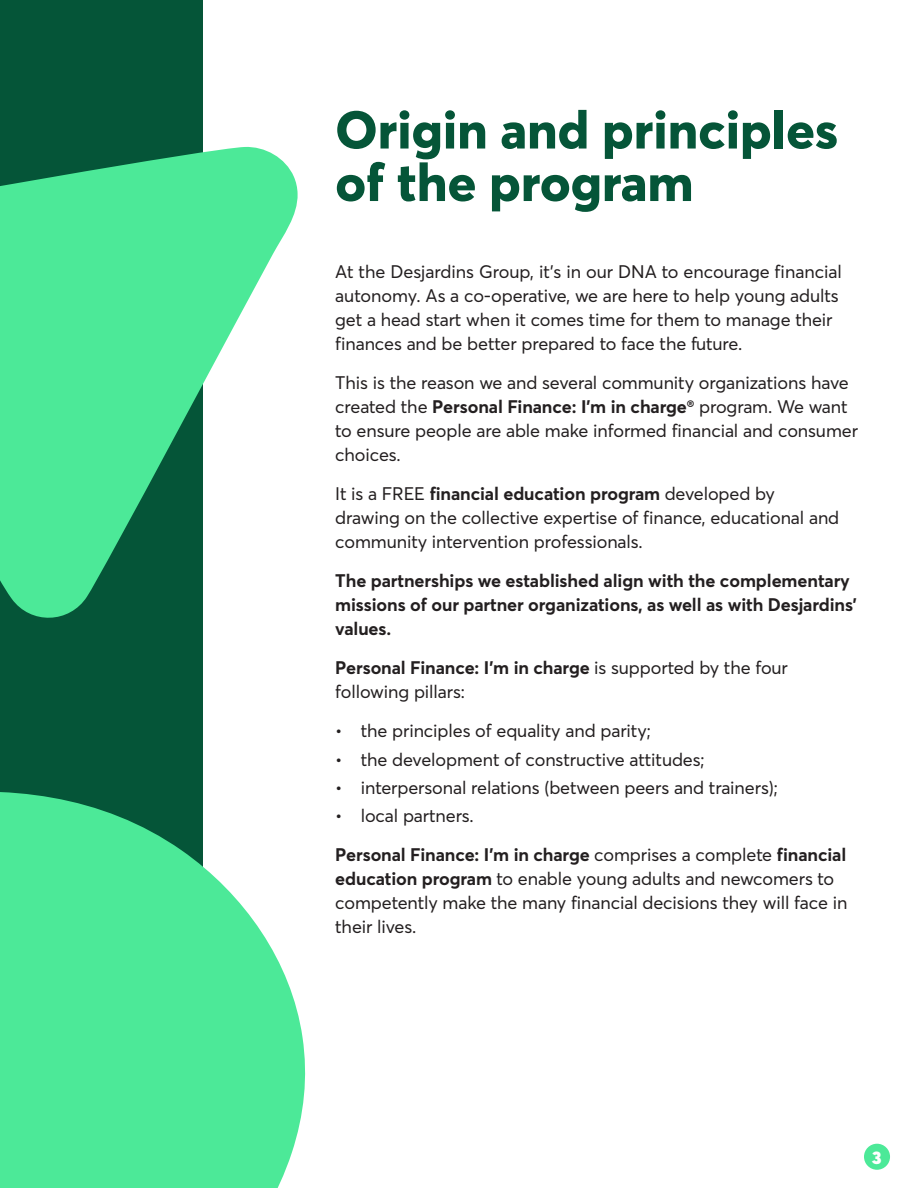
<style>
.page{position:relative;width:918px;height:1188px;background:#fff}
.page>*{position:absolute;margin:0;border:0;box-sizing:border-box;transform-origin:0 0}
.t1{font:800 52.5px/52.5px "Desjardins Sans";color:#055538}
.t2{font:18px/24px "Desjardins Sans";letter-spacing:-.005em;color:#231f20}
.t3{font:700 18px/24px "Desjardins Sans";letter-spacing:-.005em;color:#231f20}
.t4{font:900 18px "Desjardins Sans";color:#fff}
.s1{font-weight:700}
.s2{font-weight:400}
</style>
<div class="page">
<div style="left:0;top:0;width:202px;height:1188px;background:#055538"></div>
<div style="left:864px;top:1144px;width:26px;height:26px;background:#4ce998;border-radius:50%"></div>
<svg style="left:0;top:146px;width:306px;height:1042px;fill:#4ce998"></svg>
<h1 class="t1" style="left:335px;top:103px;width:504px">Origin and principles of the program</h1>
<p class="t2" style="left:335px;top:260px;width:508px">At the Desjardins Group, it’s in our DNA to encourage financial autonomy. As a co-operative, we are here to help young adults get a head start when it comes time for them to manage their finances and be better prepared to face the future.</p>
<p class="t2" style="left:335px;top:371px;width:524px">This is the reason we and several community organizations have created the <span class="s1">Personal Finance: I’m in charge</span><sup>®</sup> program. We want to ensure people are able make informed financial and consumer choices.</p>
<p class="t2" style="left:335px;top:482px;width:506px">It is a FREE <span class="s1">financial education program</span> developed by drawing on the collective expertise of finance, educational and community intervention professionals.</p>
<p class="t3" style="left:335px;top:569px;width:523px">The partnerships we established align with the complementary missions of our partner organizations, as well as with Desjardins’ values.</p>
<p class="t2" style="left:335px;top:656px;width:454px"><span class="s1">Personal Finance: I’m in charge</span> is supported by the four following pillars:</p>
<p class="t2" style="left:335px;top:719px;width:317px">• the principles of equality and parity;</p>
<p class="t2" style="left:335px;top:747px;width:371px">• the development of constructive attitudes;</p>
<p class="t2" style="left:335px;top:776px;width:444px">• interpersonal relations (between peers and trainers);</p>
<p class="t3" style="left:335px;top:796px;width:513px;line-height:39px"><span class="s2">• local partners.<br></span>Personal Finance: I’m in charge <span class="s2">comprises a complete</span> financial</p>
<p class="t2" style="left:335px;top:867px;width:514px"><span class="s1">education program</span> to enable young adults and newcomers to competently make the many financial decisions they will face in their lives.</p>
<p class="t4" style="left:872px;top:1146px;width:11px">3</p>
</div>
